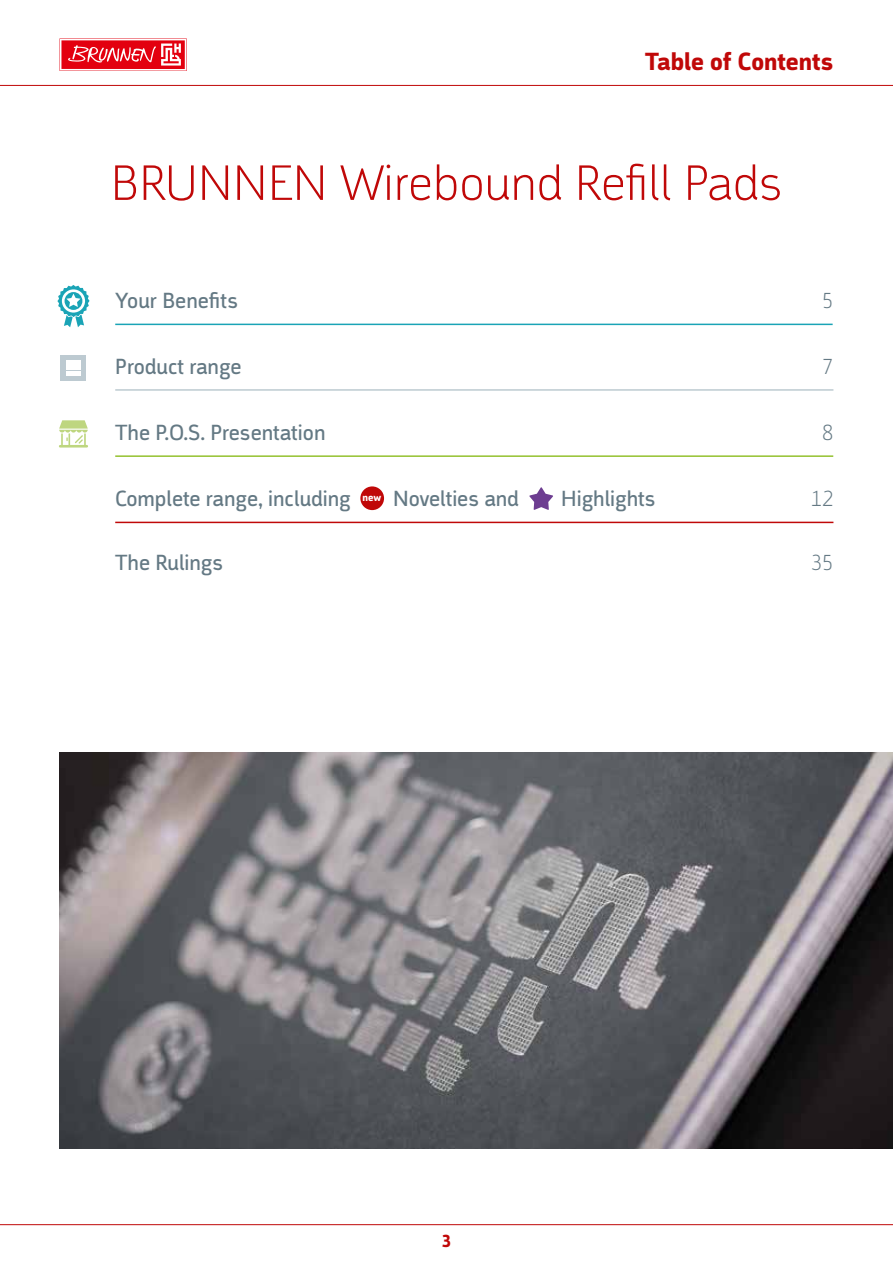
<style>
.page{position:relative;width:893px;height:1263px;background:#fff}
.page>*{position:absolute;margin:0;border:0;box-sizing:border-box;transform-origin:0 0}
.t1{font:200 51px "Argumentum";color:#c00808}
.t2{font:700 25.5px "Argumentum";letter-spacing:.005em;color:#c00808}
.t3{font:22.5px "Argumentum";color:#647984}
.t4{font:200 22.5px "Argumentum";color:#647984}
.t5{font:700 18px "Argumentum";color:#c00808}
.t6{font:700 10.65px "Argumentum";color:#fff}
</style>
<div class="page">
<img style="left:60px;top:753px;width:833px;height:395px">
<hr style="left:115px;top:455px;width:718px;height:2px;background:#94c12e">
<div style="left:360px;top:486px;width:24px;height:24px;background:#c00808;border-radius:50%"></div>
<hr style="left:115px;top:389px;width:718px;height:2px;background:#bdcad1">
<div style="left:61px;top:355px;width:25px;height:26px;background:#bdcad1"></div>
<svg style="left:66px;top:360px;width:15px;height:15px"></svg>
<hr style="left:115px;top:324px;width:718px;height:1px;background:#1aa4b6">
<svg style="left:57px;top:285px;width:33px;height:42px"></svg>
<svg style="left:59px;top:420px;width:29px;height:28px"></svg>
<hr style="left:115px;top:522px;width:718px;height:1px;background:#c00808">
<svg style="left:529px;top:487px;width:24px;height:23px"></svg>
<div style="left:60px;top:38px;width:127px;height:33px;background:#f18b91"></div>
<div style="left:60px;top:39px;width:126px;height:32px;background:#fff"></div>
<div style="left:61px;top:40px;width:124px;height:29px;background:#e3000f"></div>
<svg style="left:68px;top:44px;width:113px;height:22px"></svg>
<hr style="left:0;top:1224px;width:893px;height:1px;background:#c00808">
<hr style="left:0;top:85px;width:893px;height:1px;background:#c00808">
<p class="t2" style="left:645px;top:46px;width:190px">Table of Contents</p>
<h1 class="t1" style="left:111px;top:152px;width:674px">BRUNNEN Wirebound Refill Pads</h1>
<p class="t3" style="left:115px;top:287px;width:124px">Your Benefits</p>
<p class="t4" style="left:822px;top:287px;width:13px">5</p>
<p class="t3" style="left:115px;top:353px;width:128px">Product range</p>
<p class="t4" style="left:822px;top:353px;width:13px">7</p>
<p class="t3" style="left:115px;top:419px;width:212px">The P.O.S. Presentation</p>
<p class="t4" style="left:822px;top:419px;width:13px">8</p>
<p class="t3" style="left:115px;top:485px;width:237px">Complete range, including</p>
<p class="t3" style="left:393px;top:485px;width:127px">Novelties and</p>
<p class="t3" style="left:561px;top:485px;width:96px">Highlights</p>
<p class="t4" style="left:811px;top:485px;width:24px">12</p>
<p class="t6" style="left:363px;top:491px;width:20px">new</p>
<p class="t3" style="left:115px;top:549px;width:109px">The Rulings</p>
<p class="t4" style="left:811px;top:549px;width:24px">35</p>
<p class="t5" style="left:442px;top:1230px;width:10px">3</p>
</div>
